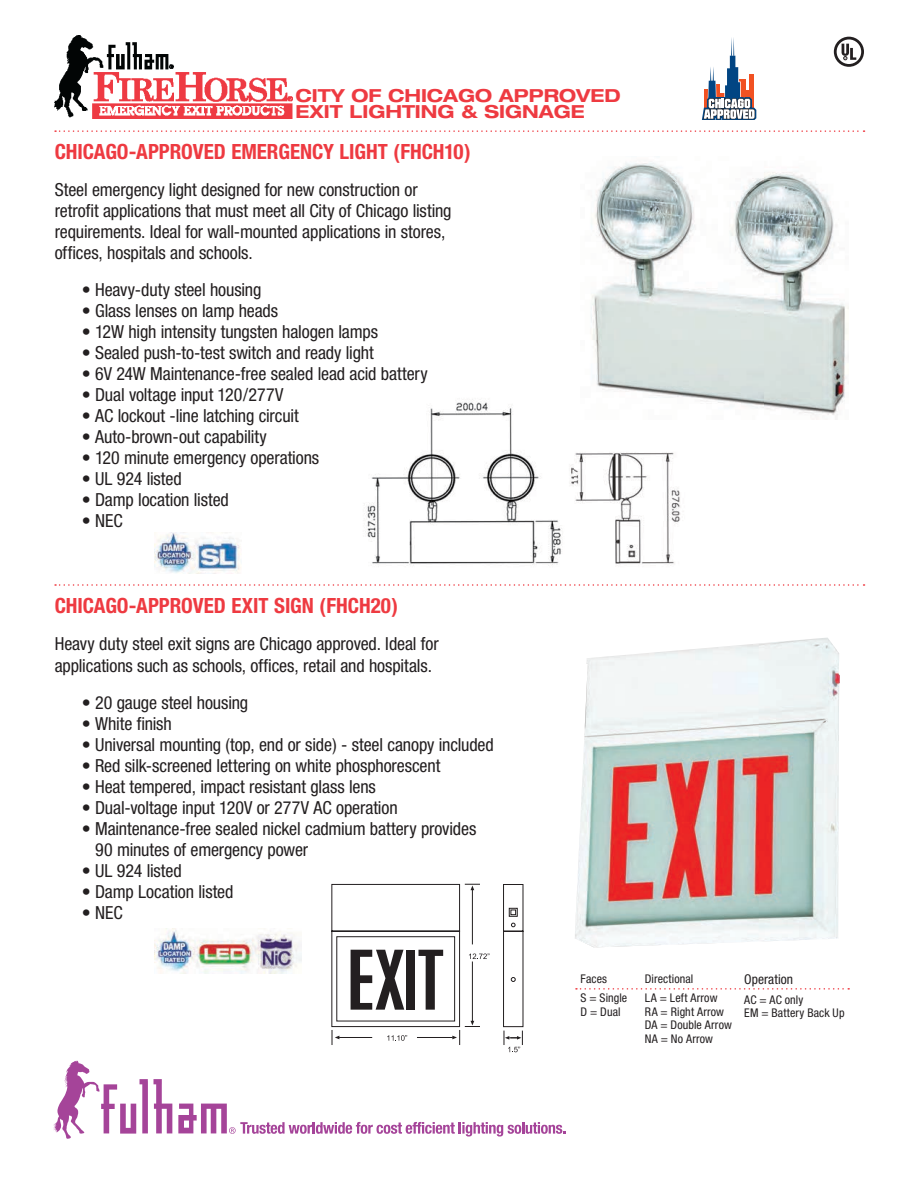
<style>
.page{position:relative;width:918px;height:1188px;background:#fff}
.page>*{position:absolute;margin:0;border:0;box-sizing:border-box;transform-origin:0 0}
.t1{font:700 condensed 21px "Helvetica Neue";letter-spacing:-.005em;color:#ee3a41}
.t2{font:condensed 18px/21px "Helvetica Neue";letter-spacing:-.005em;color:#231f20}
.t3{font:700 expanded 18px/16.5px "Helvetica Neue";color:#ee3a41}
.t4{font:condensed 13.5px "Helvetica Neue";letter-spacing:.005em;color:#231f20}
.t5{font:condensed 12px/13.5px "Helvetica Neue";letter-spacing:.01em;color:#231f20}
</style>
<div class="page">
<img style="left:364px;top:399px;width:198px;height:166px">
<img style="left:573px;top:452px;width:108px;height:112px">
<img style="left:570px;top:464px;width:3px;height:21px">
<svg style="left:154px;top:1079px;width:18px;height:54px"></svg>
<svg style="left:178px;top:1104px;width:387px;height:33px"></svg>
<svg style="left:53px;top:1061px;width:95px;height:78px"></svg>
<svg style="left:55px;top:584px;width:810px;height:2px"></svg>
<svg style="left:332px;top:884px;width:157px;height:161px"></svg>
<svg style="left:503px;top:884px;width:20px;height:168px"></svg>
<svg style="left:55px;top:37px;width:810px;height:95px"></svg>
<img style="left:591px;top:162px;width:258px;height:258px">
<img style="left:575px;top:638px;width:265px;height:309px">
<img style="left:154px;top:532px;width:87px;height:42px">
<img style="left:154px;top:929px;width:147px;height:44px">
<svg style="left:576px;top:988px;width:273px;height:2px"></svg>
<p class="t3" style="left:295px;top:87px;width:327px">CITY OF CHICAGO APPROVED<br>EXIT LIGHTING &amp; SIGNAGE</p>
<p class="t1" style="left:55px;top:139px;width:417px">CHICAGO-APPROVED EMERGENCY LIGHT (FHCH10)</p>
<p class="t2" style="left:55px;top:179px;width:398px">Steel emergency light designed for new construction or retrofit applications that must meet all City of Chicago listing requirements. Ideal for wall-mounted applications in stores, offices, hospitals and schools.</p>
<p class="t2" style="left:82px;top:279px;width:181px">• Heavy-duty steel housing</p>
<p class="t2" style="left:82px;top:300px;width:198px">• Glass lenses on lamp heads</p>
<p class="t2" style="left:82px;top:321px;width:298px">• 12W high intensity tungsten halogen lamps</p>
<p class="t2" style="left:82px;top:342px;width:294px">• Sealed push-to-test switch and ready light</p>
<p class="t2" style="left:82px;top:363px;width:347px">• 6V 24W Maintenance-free sealed lead acid battery</p>
<p class="t2" style="left:82px;top:384px;width:203px">• Dual voltage input 120/277V</p>
<p class="t2" style="left:82px;top:405px;width:219px">• AC lockout -line latching circuit</p>
<p class="t2" style="left:82px;top:426px;width:187px">• Auto-brown-out capability</p>
<p class="t2" style="left:82px;top:447px;width:239px">• 120 minute emergency operations</p>
<p class="t2" style="left:82px;top:468px;width:102px">• UL 924 listed</p>
<p class="t2" style="left:82px;top:489px;width:149px">• Damp location listed</p>
<p class="t2" style="left:82px;top:510px;width:43px">• NEC</p>
<p class="t1" style="left:55px;top:593px;width:345px">CHICAGO-APPROVED EXIT SIGN (FHCH20)</p>
<p class="t2" style="left:55px;top:634px;width:386px">Heavy duty steel exit signs are Chicago approved. Ideal for applications such as schools, offices, retail and hospitals.</p>
<p class="t2" style="left:82px;top:692px;width:168px">• 20 gauge steel housing</p>
<p class="t2" style="left:82px;top:713px;width:92px">• White finish</p>
<p class="t2" style="left:82px;top:734px;width:414px">• Universal mounting (top, end or side) - steel canopy included</p>
<p class="t2" style="left:82px;top:755px;width:360px">• Red silk-screened lettering on white phosphorescent</p>
<p class="t2" style="left:82px;top:776px;width:296px">• Heat tempered, impact resistant glass lens</p>
<p class="t2" style="left:82px;top:797px;width:318px">• Dual-voltage input 120V or 277V AC operation</p>
<p class="t2" style="left:95px;top:818px;width:383px;text-indent:-14px">• Maintenance-free sealed nickel cadmium battery provides<br>90 minutes of emergency power</p>
<p class="t2" style="left:82px;top:860px;width:102px">• UL 924 listed</p>
<p class="t2" style="left:82px;top:881px;width:153px">• Damp Location listed</p>
<p class="t2" style="left:82px;top:902px;width:43px">• NEC</p>
<p class="t5" style="left:581px;top:969px;width:48px;line-height:19.5px">Faces<br>S = Single</p>
<p class="t5" style="left:581px;top:1005px;width:41px">D = Dual</p>
<p class="t5" style="left:645px;top:969px;width:74px;line-height:19.5px">Directional<br>LA = Left Arrow</p>
<p class="t5" style="left:645px;top:1005px;width:89px">RA = Right Arrow<br>DA = Double Arrow<br>NA = No Arrow</p>
<p class="t4" style="left:744px;top:971px;width:51px">Operation</p>
<p class="t5" style="left:744px;top:993px;width:102px">AC = AC only<br>EM = Battery Back Up</p>
</div>
